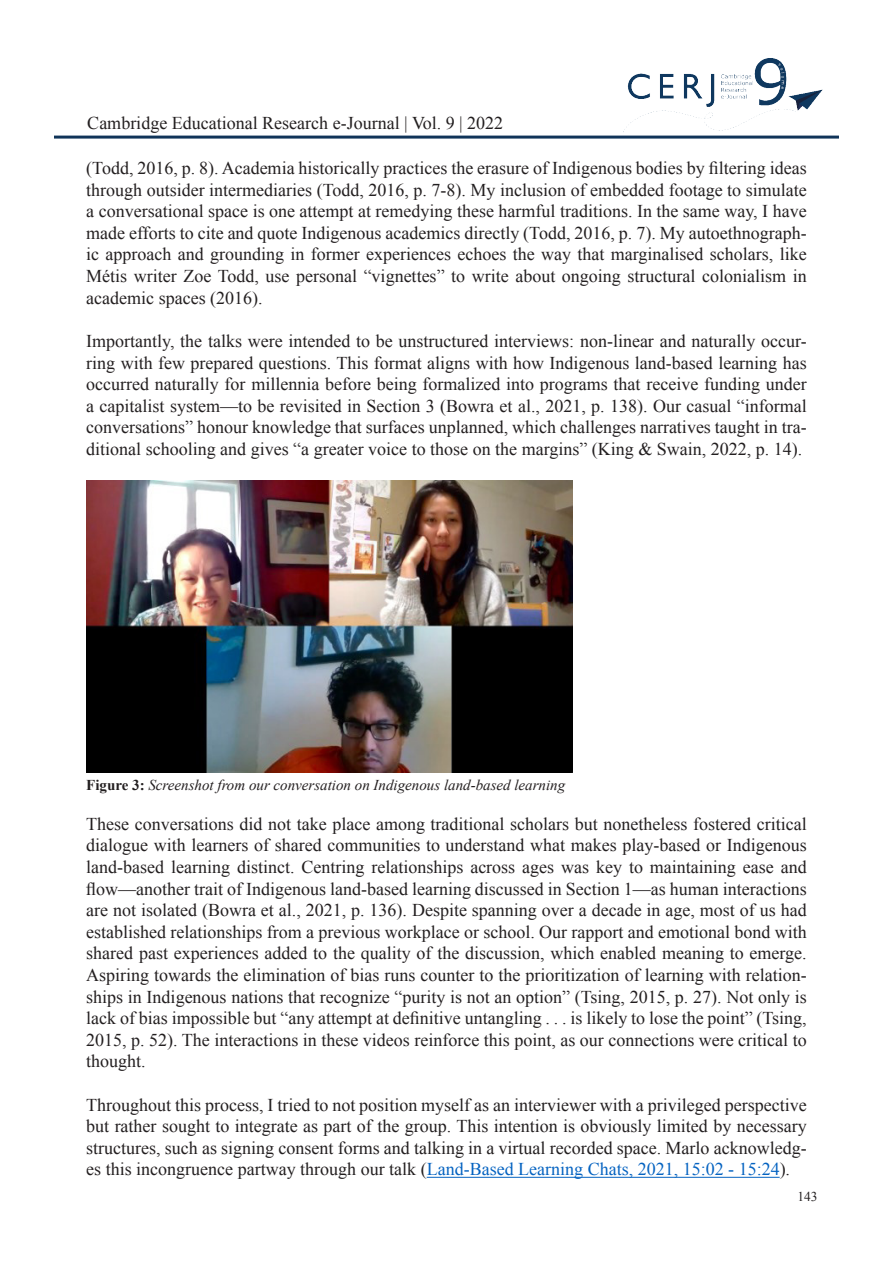
<style>
.page{position:relative;width:893px;height:1263px;background:#fff}
.page>*{position:absolute;margin:0;border:0;box-sizing:border-box;transform-origin:0 0}
.Main_text{font:18px/21.6px "Times New Roman";color:#231f20;text-align:justify}
.Table_caption{font:italic 15px "Times New Roman";color:#231f20}
.t1{font:13.5px "Times New Roman";color:#231f20}
.s1{font-weight:700;font-style:normal}
.s2{color:#0563c1}
</style>
<div class="page">
<img style="left:623px;top:58px;width:200px;height:74px">
<hr style="left:54px;top:136px;width:785px;height:3px;background:#103459">
<hr style="left:427px;top:1177px;width:353px;height:1px;background:#0563c1">
<img style="left:86px;top:480px;width:486px;height:292px">
<p class="Main_text" style="left:87px;top:112px;width:417px">Cambridge Educational Research e-Journal | Vol. 9 | 2022</p>
<p class="Main_text" style="left:86px;top:157px;width:722px">(Todd, 2016, p. 8). Academia historically practices the erasure of Indigenous bodies by filtering ideas through outsider intermediaries (Todd, 2016, p. 7-8). My inclusion of embedded footage to simulate a conversational space is one attempt at remedying these harmful traditions. In the same way, I have made efforts to cite and quote Indigenous academics directly (Todd, 2016, p. 7). My autoethnograph&shy;ic approach and grounding in former experiences echoes the way that marginalised scholars, like Métis writer Zoe Todd, use personal “vignettes” to write about ongoing structural colonialism in academic spaces (2016).</p>
<p class="Main_text" style="left:86px;top:330px;width:722px">Importantly, the talks were intended to be unstructured interviews: non-linear and naturally occur&shy;ring with few prepared questions. This format aligns with how Indigenous land-based learning has occurred naturally for millennia before being formalized into programs that receive funding under a capitalist system—to be revisited in Section 3 (Bowra et al., 2021, p. 138). Our casual “informal conversations” honour knowledge that surfaces unplanned, which challenges narratives taught in tra&shy;ditional schooling and gives “a greater voice to those on the margins” (King &amp; Swain, 2022, p. 14).</p>
<p class="Table_caption" style="left:86px;top:775px;width:480px"><span class="s1">Figure 3:</span> Screenshot from our conversation on Indigenous land-based learning</p>
<p class="Main_text" style="left:86px;top:812px;width:722px">These conversations did not take place among traditional scholars but nonetheless fostered critical dialogue with learners of shared communities to understand what makes play-based or Indigenous land-based learning distinct. Centring relationships across ages was key to maintaining ease and flow—another trait of Indigenous land-based learning discussed in Section 1—as human interactions are not isolated (Bowra et al., 2021, p. 136). Despite spanning over a decade in age, most of us had established relationships from a previous workplace or school. Our rapport and emotional bond with shared past experiences added to the quality of the discussion, which enabled meaning to emerge.<br>Aspiring towards the elimination of bias runs counter to the prioritization of learning with relation&shy;ships in Indigenous nations that recognize “purity is not an option” (Tsing, 2015, p. 27). Not only is lack of bias impossible but “any attempt at definitive untangling . . . is likely to lose the point” (Tsing, 2015, p. 52). The interactions in these videos reinforce this point, as our connections were critical to thought.</p>
<p class="Main_text" style="left:86px;top:1093px;width:722px">Throughout this process, I tried to not position myself as an interviewer with a privileged perspective but rather sought to integrate as part of the group. This intention is obviously limited by necessary structures, such as signing consent forms and talking in a virtual recorded space. Marlo acknowledg&shy;es this incongruence partway through our talk (<span class="s2">Land-Based Learning Chats, 2021, 15:02 - 15:24</span>).</p>
<p class="t1" style="left:797px;top:1188px;width:22px">143</p>
</div>
